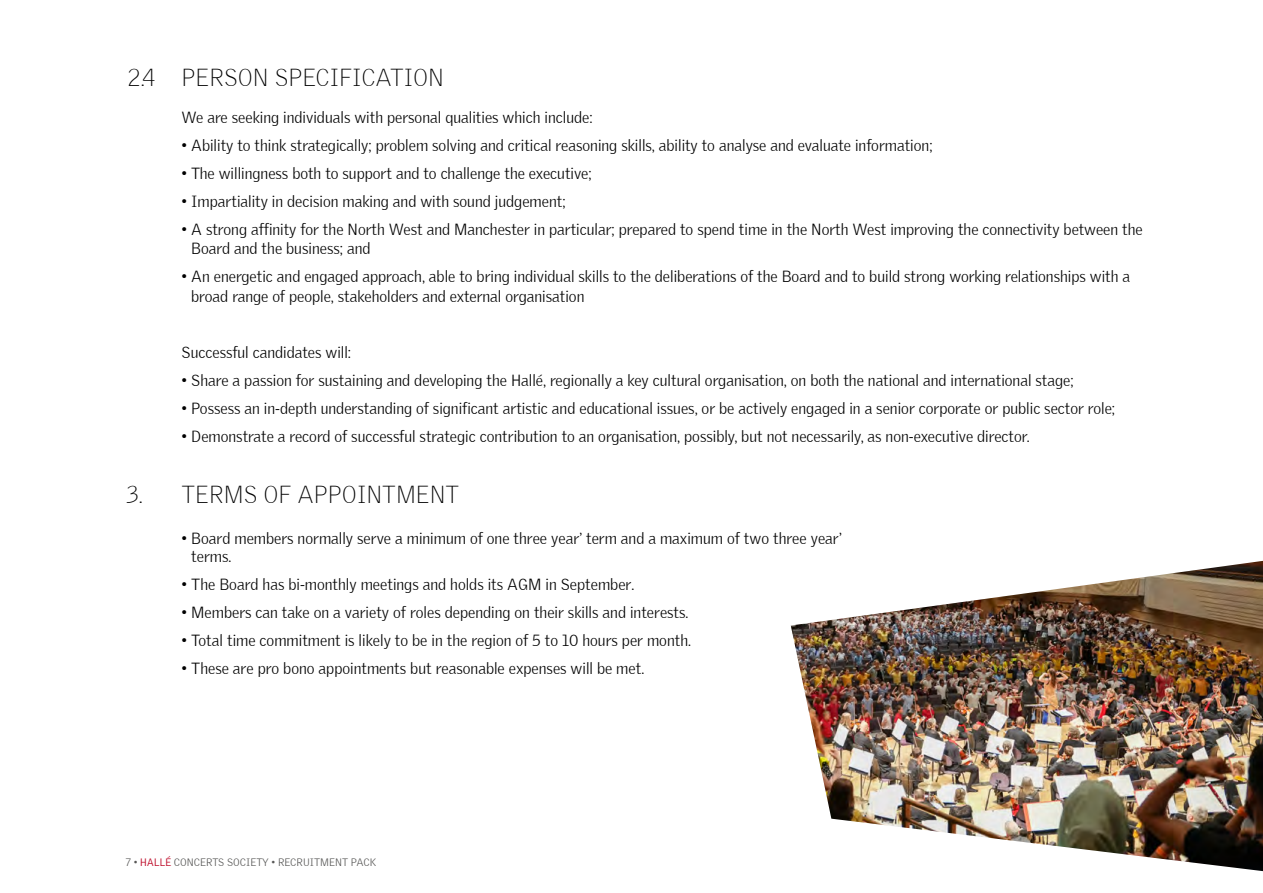
<style>
.page{position:relative;width:1263px;height:893px;background:#fff}
.page>*{position:absolute;margin:0;border:0;box-sizing:border-box;transform-origin:0 0}
.t1{font:100 24px "Halle Gothic";color:#000}
.t2{font:300 15.75px/19.5px "Halle Gothic";color:#000}
.t3{font:300 10.5px "Halle Gothic";color:#575756}
.s1{color:#bd0a28}
</style>
<div class="page">
<img style="left:791px;top:561px;width:472px;height:310px">
<h1 class="t1" style="left:128px;top:64px;width:318px">2.4 PERSON SPECIFICATION</h1>
<p class="t2" style="left:182px;top:107px;width:412px">We are seeking individuals with personal qualities which include:</p>
<p class="t2" style="left:182px;top:135px;width:752px">• Ability to think strategically; problem solving and critical reasoning skills, ability to analyse and evaluate information;</p>
<p class="t2" style="left:182px;top:163px;width:412px">• The willingness both to support and to challenge the executive;</p>
<p class="t2" style="left:182px;top:191px;width:385px">• Impartiality in decision making and with sound judgement;</p>
<p class="t2" style="left:191px;top:219px;width:953px;text-indent:-10px">• A strong affinity for the North West and Manchester in particular; prepared to spend time in the North West improving the connectivity between the<br>Board and the business; and</p>
<p class="t2" style="left:191px;top:267px;width:940px;text-indent:-10px">• An energetic and engaged approach, able to bring individual skills to the deliberations of the Board and to build strong working relationships with a broad range of people, stakeholders and external organisation</p>
<p class="t2" style="left:182px;top:342px;width:171px">Successful candidates will:</p>
<p class="t2" style="left:182px;top:370px;width:894px">• Share a passion for sustaining and developing the Hallé, regionally a key cultural organisation, on both the national and international stage;</p>
<p class="t2" style="left:182px;top:398px;width:935px">• Possess an in-depth understanding of significant artistic and educational issues, or be actively engaged in a senior corporate or public sector role;</p>
<p class="t2" style="left:182px;top:426px;width:850px">• Demonstrate a record of successful strategic contribution to an organisation, possibly, but not necessarily, as non-executive director.</p>
<h1 class="t1" style="left:127px;top:480px;width:334px">3. TERMS OF APPOINTMENT</h1>
<p class="t2" style="left:191px;top:528px;width:652px;line-height:18.9px;text-indent:-10px">• Board members normally serve a minimum of one three year’ term and a maximum of two three year’ terms.</p>
<p class="t2" style="left:182px;top:575px;width:454px">• The Board has bi-monthly meetings and holds its AGM in September.</p>
<p class="t2" style="left:182px;top:603px;width:508px">• Members can take on a variety of roles depending on their skills and interests.</p>
<p class="t2" style="left:182px;top:631px;width:511px">• Total time commitment is likely to be in the region of 5 to 10 hours per month.</p>
<p class="t2" style="left:182px;top:659px;width:464px">• These are pro bono appointments but reasonable expenses will be met.</p>
<p class="t3" style="left:126px;top:856px;width:252px">7 • <span class="s1">≥</span> CONCERTS SOCIETY • RECRUITMENT PACK</p>
</div>
